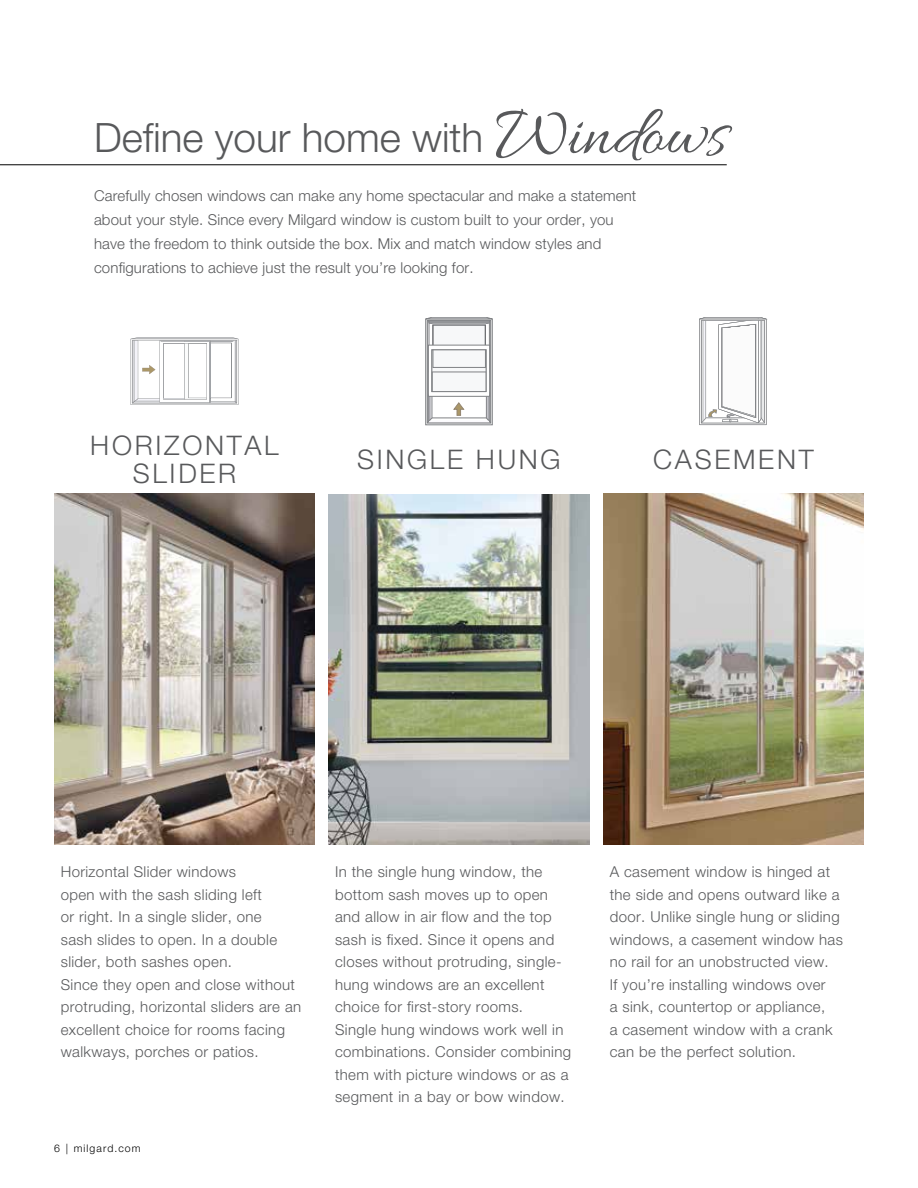
<style>
.page{position:relative;width:918px;height:1188px;background:#fff}
.page>*{position:absolute;margin:0;border:0;box-sizing:border-box;transform-origin:0 0}
.t1{font:300 40.5px "Helvetica Neue";color:#58595b}
.t2{font:300 27px/28.5px "Helvetica Neue";letter-spacing:.1em;color:#58595b;text-align:center}
.t3{font:300 15px/22.5px "Helvetica Neue";letter-spacing:.025em;color:#58595b}
.t4{font:300 10.5px "Helvetica Neue";letter-spacing:.1em;color:#000}
.s1{font-family:"Allura";font-weight:400;font-size:72px}
</style>
<div class="page">
<hr style="left:0;top:165px;width:727px;height:1px;background:#000">
<svg style="left:699px;top:317px;width:69px;height:108px"></svg>
<svg style="left:425px;top:317px;width:68px;height:108px"></svg>
<svg style="left:131px;top:337px;width:108px;height:68px"></svg>
<img style="left:328px;top:495px;width:262px;height:349px">
<img style="left:603px;top:494px;width:261px;height:350px">
<img style="left:54px;top:494px;width:261px;height:350px">
<h1 class="t1" style="left:94px;top:112px;width:634px">Define your home with <span class="s1">Windows</span></h1>
<p class="t3" style="left:94px;top:184px;width:544px;line-height:24px">Carefully chosen windows can make any home spectacular and make a statement about your style. Since every Milgard window is custom built to your order, you have the freedom to think outside the box. Mix and match window styles and configurations to achieve just the result you’re looking for.</p>
<h2 class="t2" style="left:90px;top:430px;width:190px">HORIZONTAL<br>SLIDER</h2>
<h2 class="t2" style="left:357px;top:445px;width:205px">SINGLE HUNG</h2>
<h2 class="t2" style="left:653px;top:445px;width:162px">CASEMENT</h2>
<p class="t3" style="left:61px;top:861px;width:242px">Horizontal Slider windows<br>open with the sash sliding left<br>or right. In a single slider, one<br>sash slides to open. In a double slider, both sashes open.<br>Since they open and close without protruding, horizontal sliders are an excellent choice for rooms facing walkways, porches or patios.</p>
<p class="t4" style="left:54px;top:1141px;width:88px">6 | milgard.com</p>
<p class="t3" style="left:335px;top:861px;width:238px">In the single hung window, the bottom sash moves up to open and allow in air flow and the top sash is fixed. Since it opens and closes without protruding, single&shy;hung windows are an excellent choice for first-story rooms.<br>Single hung windows work well in combinations. Consider combining them with picture windows or as a segment in a bay or bow window.</p>
<p class="t3" style="left:610px;top:861px;width:235px">A casement window is hinged at the side and opens outward like a door. Unlike single hung or sliding windows, a casement window has no rail for an unobstructed view.<br>If you’re installing windows over<br>a sink, countertop or appliance,<br>a casement window with a crank can be the perfect solution.</p>
</div>
